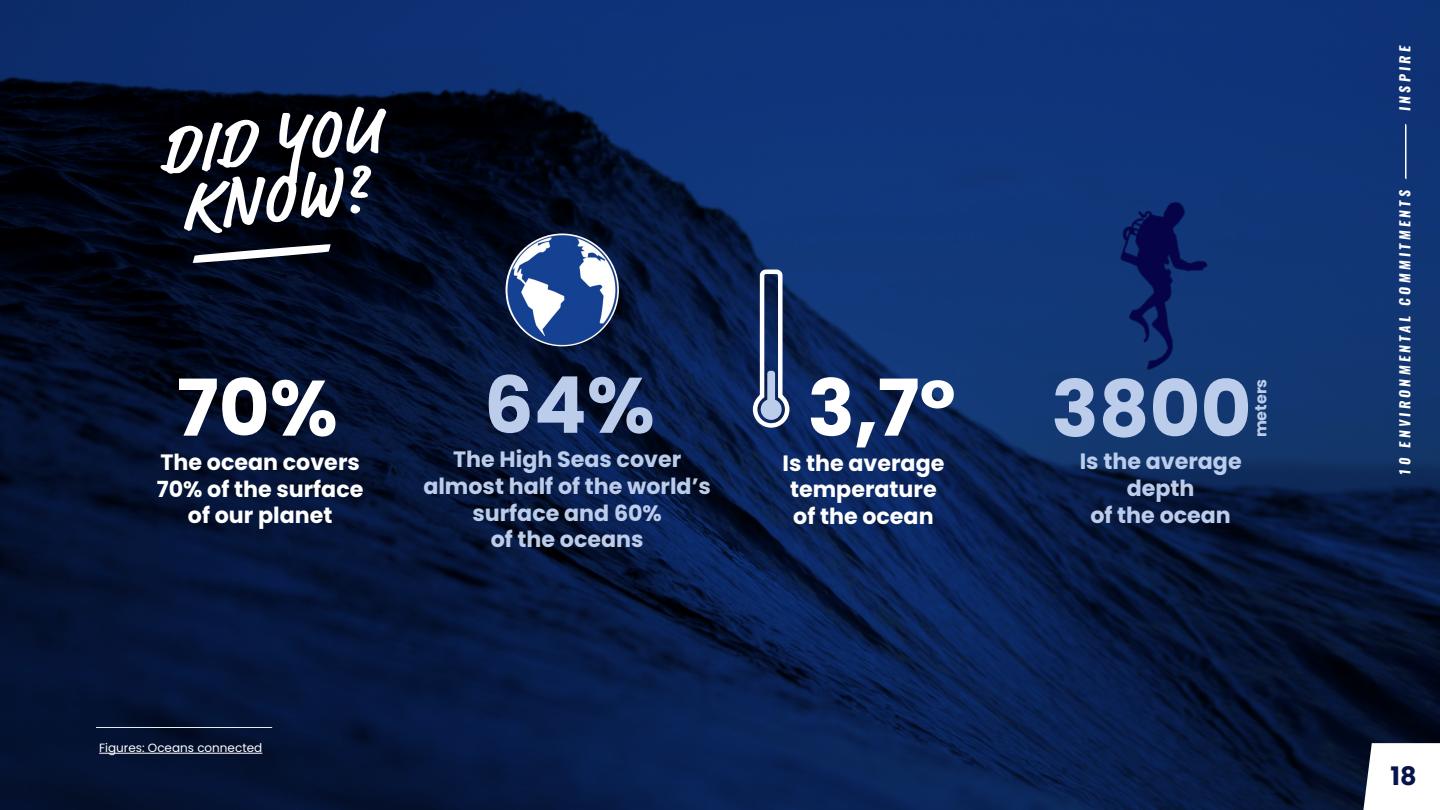
<style>
.page{position:relative;width:1440px;height:810px;background:#fff}
.page>*{position:absolute;margin:0;border:0;box-sizing:border-box;transform-origin:0 0}
.t1{font:700 78.3px "Poppins";color:#fff}
.t2{font:700 78.3px "Poppins";color:#bccdeb}
.t3{font:700 69.45px/59.2px "Market Pro";color:#fff}
.t4{font:700 25.5px "Poppins";color:#07144b}
.t5{font:700 22.2px/26.6px "Poppins";color:#bccdeb;text-align:center}
.t6{font:700 22.2px/26.6px "Poppins";color:#fff;text-align:center}
.t7{font:700 15.98px "Poppins";color:#bccdeb}
.t8{font:italic 700 13.65px "Oswald";letter-spacing:.25em;color:#fff}
.t9{font:12px "Poppins";color:#fff}
</style>
<div class="page">
<img style="left:0;top:0;width:1440px;height:810px">
<svg style="left:1363px;top:743px;width:77px;height:67px"></svg>
<svg style="left:193px;top:244px;width:138px;height:20px"></svg>
<img style="left:469px;top:202px;width:186px;height:175px">
<img style="left:1067px;top:156px;width:287px;height:255px">
<svg style="left:751px;top:267px;width:41px;height:163px"></svg>
<div style="left:761px;top:399px;width:21px;height:21px;background:#bccdeb;border-radius:50%"></div>
<div style="left:767px;top:371px;width:8px;height:33px;background:#bccdeb;border-radius:3px"></div>
<svg style="left:81px;top:716px;width:207px;height:67px;background:#091735"></svg>
<p class="t3" style="left:156px;top:123px;width:224px;rotate:-6deg">DID YOU<br>KNOW?</p>
<p class="t1" style="left:177px;top:363px;width:163px">70%</p>
<p class="t6" style="left:157px;top:449px;width:208px">The ocean covers<br>70% of the surface of our planet</p>
<p class="t2" style="left:484px;top:360px;width:173px">64%</p>
<p class="t5" style="left:423px;top:446px;width:289px">The High Seas cover almost half of the world’s surface and 60%<br>of the oceans</p>
<p class="t1" style="left:808px;top:363px;width:150px">3,7°</p>
<p class="t6" style="left:782px;top:450px;width:163px">Is the average</p>
<p class="t6" style="left:790px;top:476px;width:148px">temperature</p>
<p class="t6" style="left:793px;top:503px;width:142px">of the ocean</p>
<p class="t9" style="left:99px;top:741px;width:165px">Figures: Oceans connected</p>
<p class="t2" style="left:1051px;top:364px;width:202px">3800</p>
<p class="t7" style="left:1252px;top:437px;width:60px;rotate:-90deg">meters</p>
<p class="t5" style="left:1080px;top:448px;width:163px">Is the average</p>
<p class="t5" style="left:1127px;top:475px;width:69px">depth</p>
<p class="t5" style="left:1090px;top:502px;width:142px">of the ocean</p>
<p class="t8" style="left:1396px;top:476px;width:432px;rotate:-90deg">10 ENVIRONMENTAL COMMITMENTS – INSPIRE</p>
<p class="t4" style="left:1391px;top:762px;width:28px">18</p>
</div>
